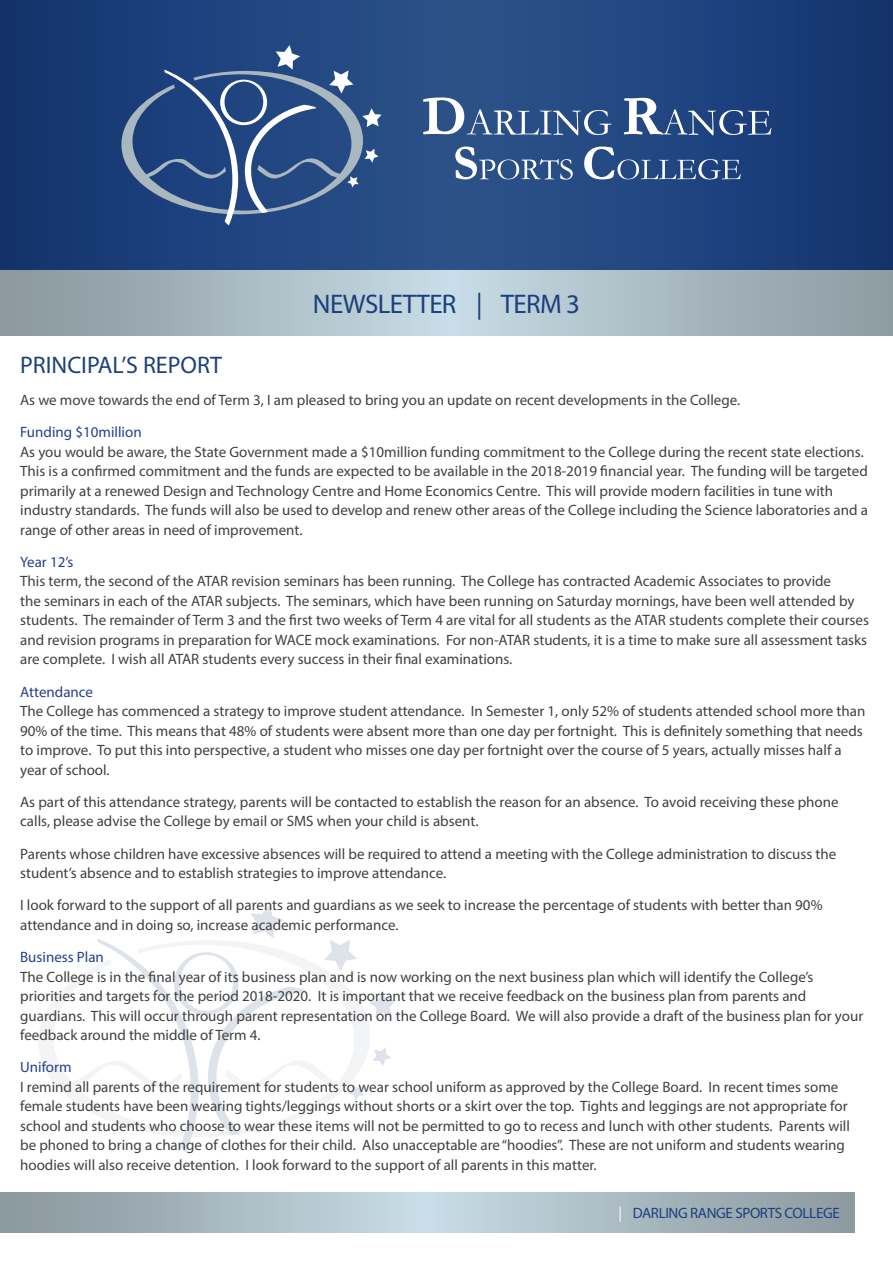
<style>
.page{position:relative;width:893px;height:1263px;background:#fff}
.page>*{position:absolute;margin:0;border:0;box-sizing:border-box;transform-origin:0 0}
.t1{font:27px "Myriad Pro";letter-spacing:-.025em;color:#1c407e}
.t2{font:24px "Myriad Pro";color:#1c407e}
.t3{font:15px/19.5px "Myriad Pro";color:#414042}
.t4{font:15px "Myriad Pro";color:#25408f}
.t5{font:15px "Myriad Pro";letter-spacing:-.025em;color:#1c407e}
.s1{color:#fff}
</style>
<div class="page">
<svg style="left:0;top:0;width:893px;height:270px;background:#1e427b"></svg>
<svg style="left:0;top:270px;width:893px;height:65px;background:#a8b9c0"></svg>
<svg style="left:0;top:1192px;width:855px;height:41px;background:#a8b9c0"></svg>
<svg style="left:121px;top:45px;width:261px;height:180px;background:#3a5b8d"></svg>
<svg style="left:423px;top:98px;width:188px;height:37px;background:#56739f"></svg>
<svg style="left:624px;top:98px;width:147px;height:37px"></svg>
<svg style="left:455px;top:147px;width:118px;height:33px;background:#55739f"></svg>
<svg style="left:584px;top:147px;width:157px;height:32px;background:#466596"></svg>
<svg style="left:39px;top:960px;width:331px;height:155px"></svg>
<svg style="left:97px;top:905px;width:210px;height:247px"></svg>
<svg style="left:324px;top:940px;width:33px;height:31px"></svg>
<svg style="left:369px;top:991px;width:27px;height:26px"></svg>
<svg style="left:373px;top:1047px;width:18px;height:19px"></svg>
<svg style="left:349px;top:1085px;width:15px;height:15px"></svg>
<h1 class="t1" style="left:313px;top:287px;width:269px">NEWSLETTER | TERM 3</h1>
<h2 class="t2" style="left:20px;top:350px;width:203px">PRINCIPAL’S REPORT</h2>
<p class="t3" style="left:20px;top:390px;width:722px">As we move towards the end of Term 3, I am pleased to bring you an update on recent developments in the College.</p>
<p class="t4" style="left:20px;top:423px;width:123px">Funding $10million</p>
<p class="t3" style="left:20px;top:442px;width:849px">As you would be aware, the State Government made a $10million funding commitment to the College during the recent state elections.<br>This is a confirmed commitment and the funds are expected to be available in the 2018-2019 financial year. The funding will be targeted primarily at a renewed Design and Technology Centre and Home Economics Centre. This will provide modern facilities in tune with industry standards. The funds will also be used to develop and renew other areas of the College including the Science laboratories and a range of other areas in need of improvement.</p>
<p class="t4" style="left:20px;top:553px;width:55px">Year 12’s</p>
<p class="t3" style="left:20px;top:571px;width:850px">This term, the second of the ATAR revision seminars has been running. The College has contracted Academic Associates to provide<br>the seminars in each of the ATAR subjects. The seminars, which have been running on Saturday mornings, have been well attended by students. The remainder of Term 3 and the first two weeks of Term 4 are vital for all students as the ATAR students complete their courses and revision programs in preparation for WACE mock examinations. For non-ATAR students, it is a time to make sure all assessment tasks are complete. I wish all ATAR students every success in their final examinations.</p>
<p class="t4" style="left:20px;top:682px;width:74px">Attendance</p>
<p class="t3" style="left:20px;top:701px;width:847px">The College has commenced a strategy to improve student attendance. In Semester 1, only 52% of students attended school more than 90% of the time. This means that 48% of students were absent more than one day per fortnight. This is definitely something that needs to improve. To put this into perspective, a student who misses one day per fortnight over the course of 5 years, actually misses half a year of school.</p>
<p class="t3" style="left:20px;top:792px;width:820px">As part of this attendance strategy, parents will be contacted to establish the reason for an absence. To avoid receiving these phone calls, please advise the College by email or SMS when your child is absent.</p>
<p class="t3" style="left:20px;top:844px;width:818px">Parents whose children have excessive absences will be required to attend a meeting with the College administration to discuss the student’s absence and to establish strategies to improve attendance.</p>
<p class="t3" style="left:20px;top:895px;width:804px">I look forward to the support of all parents and guardians as we seek to increase the percentage of students with better than 90% attendance and in doing so, increase academic performance.</p>
<p class="t4" style="left:20px;top:948px;width:85px">Business Plan</p>
<p class="t3" style="left:20px;top:967px;width:844px">The College is in the final year of its business plan and is now working on the next business plan which will identify the College’s priorities and targets for the period 2018-2020. It is important that we receive feedback on the business plan from parents and guardians. This will occur through parent representation on the College Board. We will also provide a draft of the business plan for your feedback around the middle of Term 4.</p>
<p class="t4" style="left:20px;top:1058px;width:53px">Uniform</p>
<p class="t3" style="left:20px;top:1077px;width:831px">I remind all parents of the requirement for students to wear school uniform as approved by the College Board. In recent times some female students have been wearing tights/leggings without shorts or a skirt over the top. Tights and leggings are not appropriate for school and students who choose to wear these items will not be permitted to go to recess and lunch with other students. Parents will be phoned to bring a change of clothes for their child. Also unacceptable are “hoodies”. These are not uniform and students wearing hoodies will also receive detention. I look forward to the support of all parents in this matter.</p>
<p class="t5" style="left:618px;top:1204px;width:223px"><span class="s1">|</span> DARLING RANGE SPORTS COLLEGE</p>
</div>
